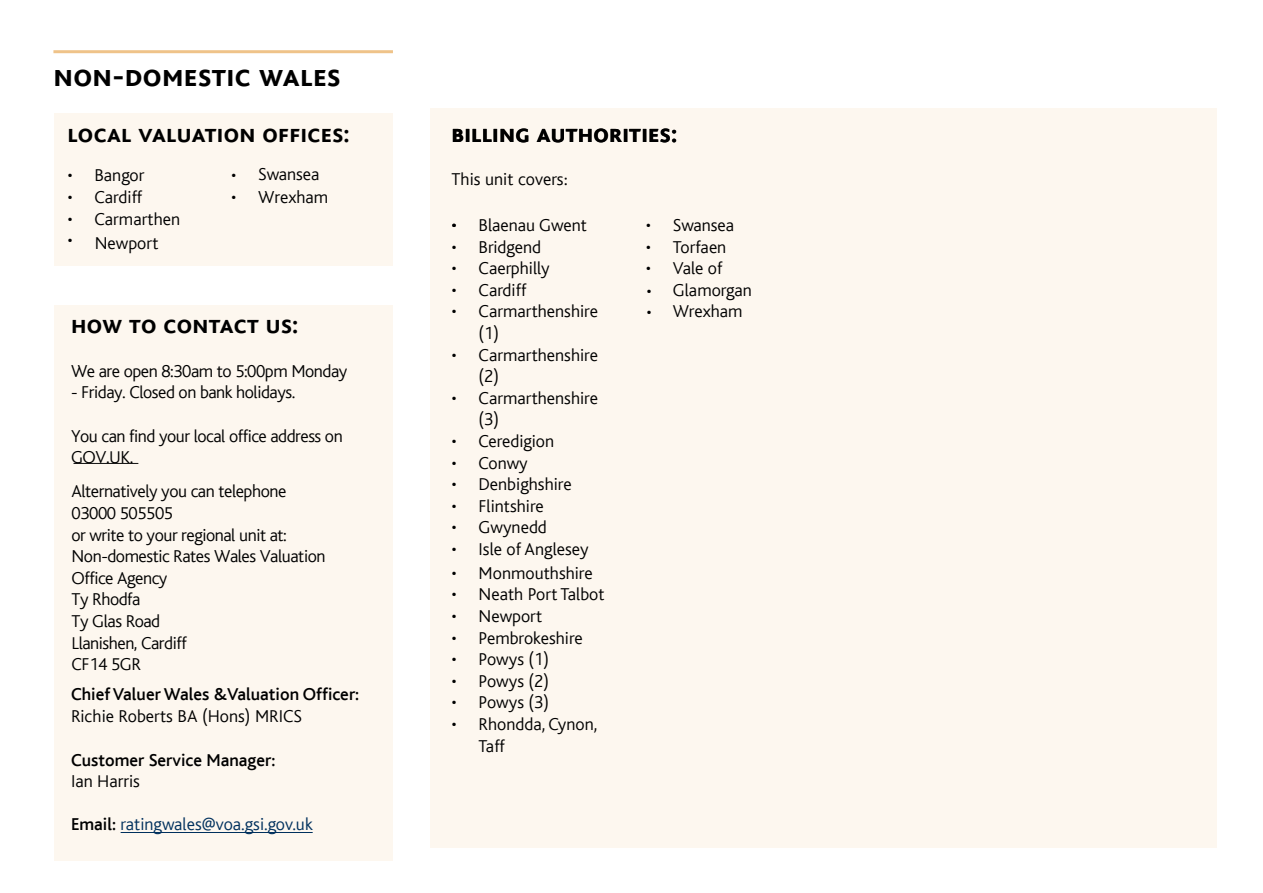
<style>
.page{position:relative;width:1263px;height:893px;background:#fff}
.page>*{position:absolute;margin:0;border:0;box-sizing:border-box;transform-origin:0 0}
.t1{font:700 33px "Bliss Caps";letter-spacing:.01em;color:#000}
.t2{font:700 27px "Bliss Caps";letter-spacing:.01em;color:#000}
.t3{font:300 18px/21.6px "Bliss";color:#000}
.t4{font:300 18px/21.6px "Bliss";letter-spacing:-.025em;color:#000}
.t5{font:500 18px "Bliss";color:#000}
.t6{font:300 18px "Bliss";color:#00305d}
.t7{font:300 18px "Bliss";color:#000}
.s1{font-weight:500;color:#000}
.s2{font-family:"Minion Pro";font-weight:400}
</style>
<div class="page">
<div style="left:54px;top:305px;width:339px;height:556px;background:#fdf7ef"></div>
<div style="left:430px;top:109px;width:787px;height:739px;background:#fdf7ef"></div>
<div style="left:54px;top:113px;width:339px;height:153px;background:#fdf7ef"></div>
<hr style="left:121px;top:832px;width:192px;height:1px;background:#00305d">
<hr style="left:73px;top:463px;width:65px;height:1px;background:#000">
<hr style="left:53px;top:50px;width:340px;height:3px;background:#efc389">
<h1 class="t1" style="left:53px;top:58px;width:289px">non-domestic wales</h1>
<h2 class="t2" style="left:68px;top:119px;width:284px">local valuation offices:</h2>
<p class="t3" style="left:68px;top:165px;width:78px">• Bangor</p>
<p class="t3" style="left:68px;top:187px;width:76px">• Cardiff</p>
<p class="t3" style="left:68px;top:208px;width:114px">• Carmarthen •</p>
<p class="t3" style="left:258px;top:164px;width:63px">Swansea</p>
<p class="t3" style="left:231px;top:165px;width:7px">•</p>
<p class="t7" style="left:258px;top:187px;width:72px">Wrexham</p>
<p class="t3" style="left:231px;top:187px;width:7px">•</p>
<p class="t3" style="left:95px;top:233px;width:65px">Newport</p>
<h2 class="t2" style="left:71px;top:310px;width:229px">how to contact us:</h2>
<p class="t4" style="left:71px;top:360px;width:278px">We are open 8:30am to 5:00pm Monday</p>
<p class="t4" style="left:71px;top:382px;width:226px">- Friday. Closed on bank holidays.</p>
<p class="t4" style="left:71px;top:425px;width:273px">You can find your local office address on<br>GOV.UK.</p>
<p class="t4" style="left:72px;top:481px;width:255px">Alternatively you can telephone<br>03000 505505<br>or write to your regional unit at:<br>Non-domestic Rates Wales Valuation<br>Office Agency<br>Ty Rhodfa<br>Ty Glas Road<br>Llanishen, Cardiff<br>CF14 5GR</p>
<p class="t5" style="left:71px;top:685px;width:290px">Chief Valuer Wales &amp;Valuation Officer:</p>
<p class="t3" style="left:71px;top:705px;width:233px">Richie Roberts BA (Hons) MRICS</p>
<p class="t5" style="left:71px;top:750px;width:206px">Customer Service Manager:</p>
<p class="t7" style="left:71px;top:772px;width:70px">Ian Harris</p>
<p class="t6" style="left:71px;top:814px;width:243px"><span class="s1">Email:</span> ratingwales@voa.gsi.gov.uk</p>
<h2 class="t2" style="left:452px;top:119px;width:227px">billing authorities:</h2>
<p class="t3" style="left:452px;top:169px;width:118px">This unit covers<span class="s2">:</span></p>
<p class="t3" style="left:452px;top:215px;width:137px">• Blaenau Gwent</p>
<p class="t3" style="left:452px;top:236px;width:91px">• Bridgend</p>
<p class="t3" style="left:452px;top:258px;width:100px">• Caerphilly</p>
<p class="t3" style="left:452px;top:279px;width:76px">• Cardiff</p>
<p class="t3" style="left:479px;top:301px;width:121px;text-indent:-27px">• Carmarthenshire (1)</p>
<p class="t3" style="left:479px;top:344px;width:121px;text-indent:-27px">• Carmarthenshire (2)</p>
<p class="t3" style="left:479px;top:387px;width:121px;text-indent:-27px">• Carmarthenshire (3)</p>
<p class="t3" style="left:452px;top:431px;width:104px">• Ceredigion</p>
<p class="t3" style="left:452px;top:452px;width:78px">• Conwy</p>
<p class="t3" style="left:452px;top:474px;width:122px">• Denbighshire</p>
<p class="t3" style="left:452px;top:495px;width:94px">• Flintshire</p>
<p class="t3" style="left:452px;top:517px;width:97px">• Gwynedd</p>
<p class="t3" style="left:452px;top:539px;width:139px">• Isle of Anglesey</p>
<p class="t3" style="left:452px;top:562px;width:143px">• Monmouthshire</p>
<p class="t3" style="left:452px;top:584px;width:155px">• Neath Port Talbot</p>
<p class="t3" style="left:452px;top:606px;width:92px">• Newport</p>
<p class="t3" style="left:452px;top:627px;width:133px">• Pembrokeshire</p>
<p class="t3" style="left:452px;top:649px;width:99px">• Powys (1)</p>
<p class="t3" style="left:452px;top:670px;width:99px">• Powys (2)</p>
<p class="t3" style="left:452px;top:692px;width:99px">• Powys (3)</p>
<p class="t3" style="left:479px;top:714px;width:120px;text-indent:-27px">• Rhondda, Cynon,<br>Taff</p>
<p class="t3" style="left:646px;top:215px;width:90px">• Swansea</p>
<p class="t3" style="left:646px;top:236px;width:82px">• Torfaen</p>
<p class="t3" style="left:646px;top:258px;width:78px">• Vale of</p>
<p class="t3" style="left:673px;top:279px;width:81px;text-indent:-27px">• Glamorgan<br>Wrexham</p>
<p class="t3" style="left:646px;top:302px;width:7px">•</p>
</div>
